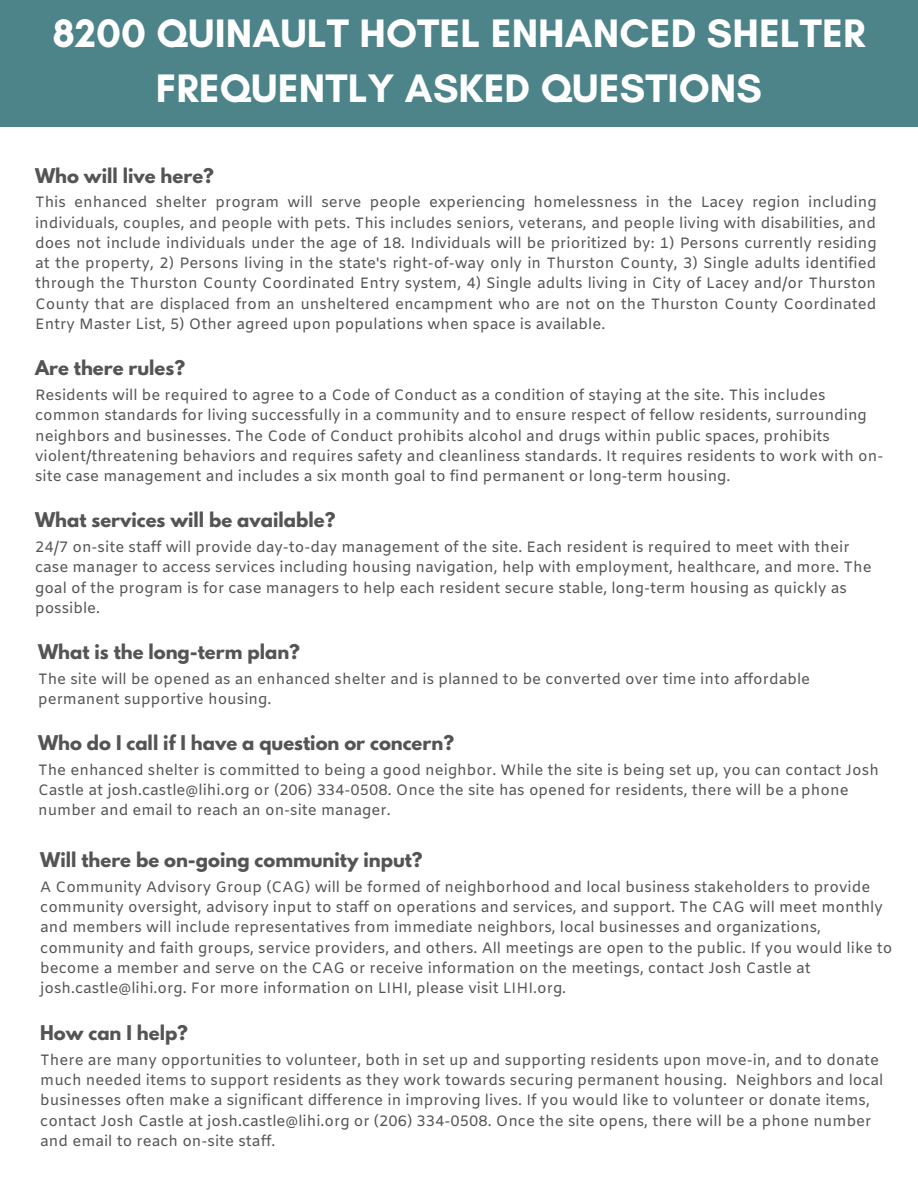
<style>
.page{position:relative;width:918px;height:1188px;background:#fff}
.page>*{position:absolute;margin:0;border:0;box-sizing:border-box;transform-origin:0 0}
.t1{font:700 40.5px/55.2px "Glacial Indifference";letter-spacing:.005em;color:#fff;text-align:center}
.t2{font:700 18px "League Spartan";color:#545454}
.t3{font:15px/20.2px "Amiko";color:#545454}
</style>
<div class="page">
<div style="left:0;top:0;width:918px;height:127px;background:#4c848a"></div>
<h1 class="t1" style="left:53px;top:5px;width:814px">8200 QUINAULT HOTEL ENHANCED SHELTER<br>FREQUENTLY ASKED QUESTIONS</h1>
<p class="t2" style="left:35px;top:166px;width:180px">Who will live here?</p>
<p class="t3" style="left:35px;top:193px;width:843px;text-align:justify">This enhanced shelter program will serve people experiencing homelessness in the Lacey region including individuals, couples, and people with pets. This includes seniors, veterans, and people living with disabilities, and does not include individuals under the age of 18. Individuals will be prioritized by: 1) Persons currently residing at the property, 2) Persons living in the state's right-of-way only in Thurston County, 3) Single adults identified through the Thurston County Coordinated Entry system, 4) Single adults living in City of Lacey and/or Thurston County that are displaced from an unsheltered encampment who are not on the Thurston County Coordinated Entry Master List, 5) Other agreed upon populations when space is available.</p>
<p class="t2" style="left:35px;top:359px;width:151px">Are there rules?</p>
<p class="t3" style="left:35px;top:386px;width:850px">Residents will be required to agree to a Code of Conduct as a condition of staying at the site. This includes common standards for living successfully in a community and to ensure respect of fellow residents, surrounding neighbors and businesses. The Code of Conduct prohibits alcohol and drugs within public spaces, prohibits violent/threatening behaviors and requires safety and cleanliness standards. It requires residents to work with on&shy;site case management and includes a six month goal to find permanent or long-term housing.</p>
<p class="t2" style="left:35px;top:511px;width:302px">What services will be available?</p>
<p class="t3" style="left:35px;top:538px;width:838px">24/7 on-site staff will provide day-to-day management of the site. Each resident is required to meet with their case manager to access services including housing navigation, help with employment, healthcare, and more. The goal of the program is for case managers to help each resident secure stable, long-term housing as quickly as possible.</p>
<p class="t2" style="left:38px;top:643px;width:263px">What is the long-term plan?</p>
<p class="t3" style="left:38px;top:670px;width:774px">The site will be opened as an enhanced shelter and is planned to be converted over time into affordable permanent supportive housing.</p>
<p class="t2" style="left:38px;top:734px;width:418px">Who do I call if I have a question or concern?</p>
<p class="t3" style="left:38px;top:761px;width:842px">The enhanced shelter is committed to being a good neighbor. While the site is being set up, you can contact Josh<br>Castle at josh.castle@lihi.org or (206) 334-0508. Once the site has opened for residents, there will be a phone number and email to reach an on-site manager.</p>
<p class="t2" style="left:40px;top:851px;width:384px">Will there be on-going community input?</p>
<p class="t3" style="left:40px;top:878px;width:854px">A Community Advisory Group (CAG) will be formed of neighborhood and local business stakeholders to provide community oversight, advisory input to staff on operations and services, and support. The CAG will meet monthly and members will include representatives from immediate neighbors, local businesses and organizations, community and faith groups, service providers, and others. All meetings are open to the public. If you would like to become a member and serve on the CAG or receive information on the meetings, contact Josh Castle at josh.castle@lihi.org. For more information on LIHI, please visit LIHI.org.</p>
<p class="t2" style="left:40px;top:1024px;width:149px">How can I help?</p>
<p class="t3" style="left:40px;top:1051px;width:845px">There are many opportunities to volunteer, both in set up and supporting residents upon move-in, and to donate much needed items to support residents as they work towards securing permanent housing. Neighbors and local businesses often make a significant difference in improving lives. If you would like to volunteer or donate items, contact Josh Castle at josh.castle@lihi.org or (206) 334-0508. Once the site opens, there will be a phone number and email to reach on-site staff.</p>
</div>
